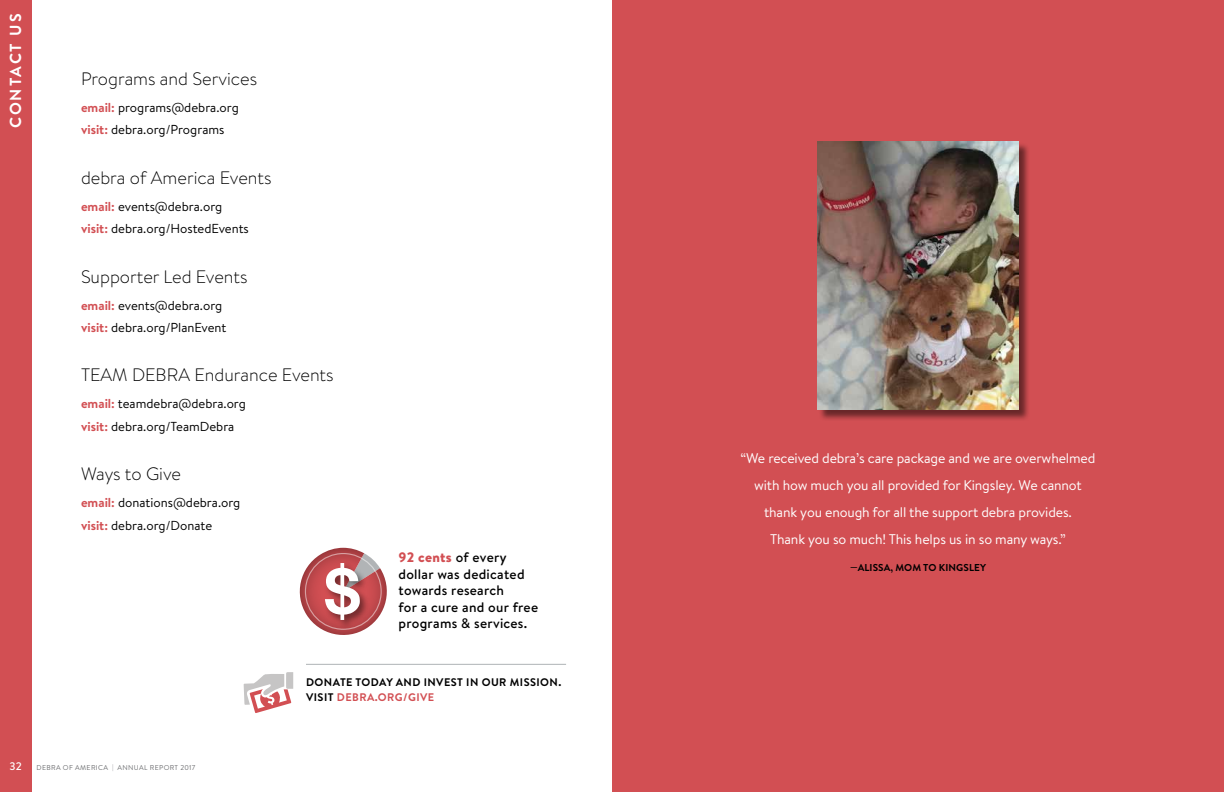
<style>
.page{position:relative;width:1224px;height:792px;background:#fff}
.page>*{position:absolute;margin:0;border:0;box-sizing:border-box;transform-origin:0 0}
.t1{font:700 62.6px "Helvetica Neue";color:#fff}
.t2{font:300 18px "Brandon Text";color:#000}
.t3{font:700 16px "Brandon Text";letter-spacing:.12em;color:#fff}
.t4{font:14px/27px "Brandon Text";letter-spacing:-.01em;color:#fff;text-align:center}
.t5{font:500 13.8px/16.5px "Brandon Text";letter-spacing:.02em;color:#000}
.t6{font:13px/22.3px "Brandon Text";color:#000}
.t7{font:700 11px/15px "Brandon Text";letter-spacing:.04em;color:#000}
.t8{font:700 11px "Brandon Text";letter-spacing:.04em;color:#d24f53}
.t9{font:500 11px "Brandon Text";color:#fff}
.t10{font:700 10px "Brandon Text";letter-spacing:.01em;color:#000}
.t11{font:7px "Brandon Text";letter-spacing:.05em;color:#6d6e71}
.s1{font-weight:700;color:#d24f53}
.s2{font-weight:900;color:#d24f53}
.s3{color:#d24f53}
.s4{font-weight:300}
</style>
<div class="page">
<div style="left:0;top:0;width:31px;height:792px;background:#d24f53"></div>
<div style="left:612px;top:0;width:612px;height:792px;background:#d24f53"></div>
<div style="left:818px;top:142px;width:212px;height:280px;background:#000;opacity:.5"></div>
<img style="left:817px;top:141px;width:202px;height:269px">
<svg style="left:299px;top:548px;width:88px;height:80px"></svg>
<img style="left:320px;top:555px;width:53px;height:80px">
<hr style="left:306px;top:664px;width:260px;height:1px;background:#aeb3b6">
<svg style="left:243px;top:672px;width:51px;height:41px"></svg>
<p class="t3" style="left:5px;top:128px;width:116px;rotate:-90deg">CONTACT US</p>
<h2 class="t2" style="left:81px;top:66px;width:178px">Programs and Services</h2>
<p class="t6" style="left:81px;top:96px;width:159px"><span class="s1">EMAIL:</span> programs@debra.org<br><span class="s1">VISIT:</span> debra.org/Programs</p>
<h2 class="t2" style="left:81px;top:165px;width:192px">debra of America Events</h2>
<p class="t6" style="left:81px;top:194px;width:169px"><span class="s1">EMAIL:</span> events@debra.org<br><span class="s1">VISIT:</span> debra.org/HostedEvents</p>
<h2 class="t2" style="left:81px;top:264px;width:168px">Supporter Led Events</h2>
<p class="t6" style="left:81px;top:293px;width:147px"><span class="s1">EMAIL:</span> events@debra.org<br><span class="s1">VISIT:</span> debra.org/PlanEvent</p>
<h2 class="t2" style="left:81px;top:363px;width:254px">TEAM DEBRA Endurance Events</h2>
<p class="t6" style="left:81px;top:392px;width:166px"><span class="s1">EMAIL:</span> teamdebra@debra.org<br><span class="s1">VISIT:</span> debra.org/TeamDebra</p>
<h2 class="t2" style="left:81px;top:462px;width:102px">Ways to Give</h2>
<p class="t6" style="left:81px;top:491px;width:161px"><span class="s1">EMAIL:</span> donations@debra.org<br><span class="s1">VISIT:</span> debra.org/Donate</p>
<h1 class="t1" style="left:325px;top:542px;width:36px">$</h1>
<p class="t5" style="left:399px;top:549px;width:141px"><span class="s2">92 cents</span> of every dollar was dedicated towards research<br>for a cure and our free programs &amp; services.</p>
<p class="t7" style="left:306px;top:674px;width:257px">DONATE TODAY AND INVEST IN OUR MISSION.<br>VISIT <span class="s3">DEBRA</span></p>
<p class="t8" style="left:375px;top:690px;width:61px">.ORG/GIVE</p>
<p class="t9" style="left:9px;top:759px;width:14px">32</p>
<p class="t11" style="left:37px;top:762px;width:160px">debra of America <span class="s4">|</span> Annual Report 2017</p>
<p class="t4" style="left:741px;top:444px;width:356px">“We received debra’s care package and we are overwhelmed with how much you all provided for Kingsley. We cannot thank you enough for all the support debra provides.<br>Thank you so much! This helps us in so many ways.”</p>
<p class="t10" style="left:850px;top:560px;width:136px">—ALISSA, MOM TO KINGSLEY</p>
</div>
